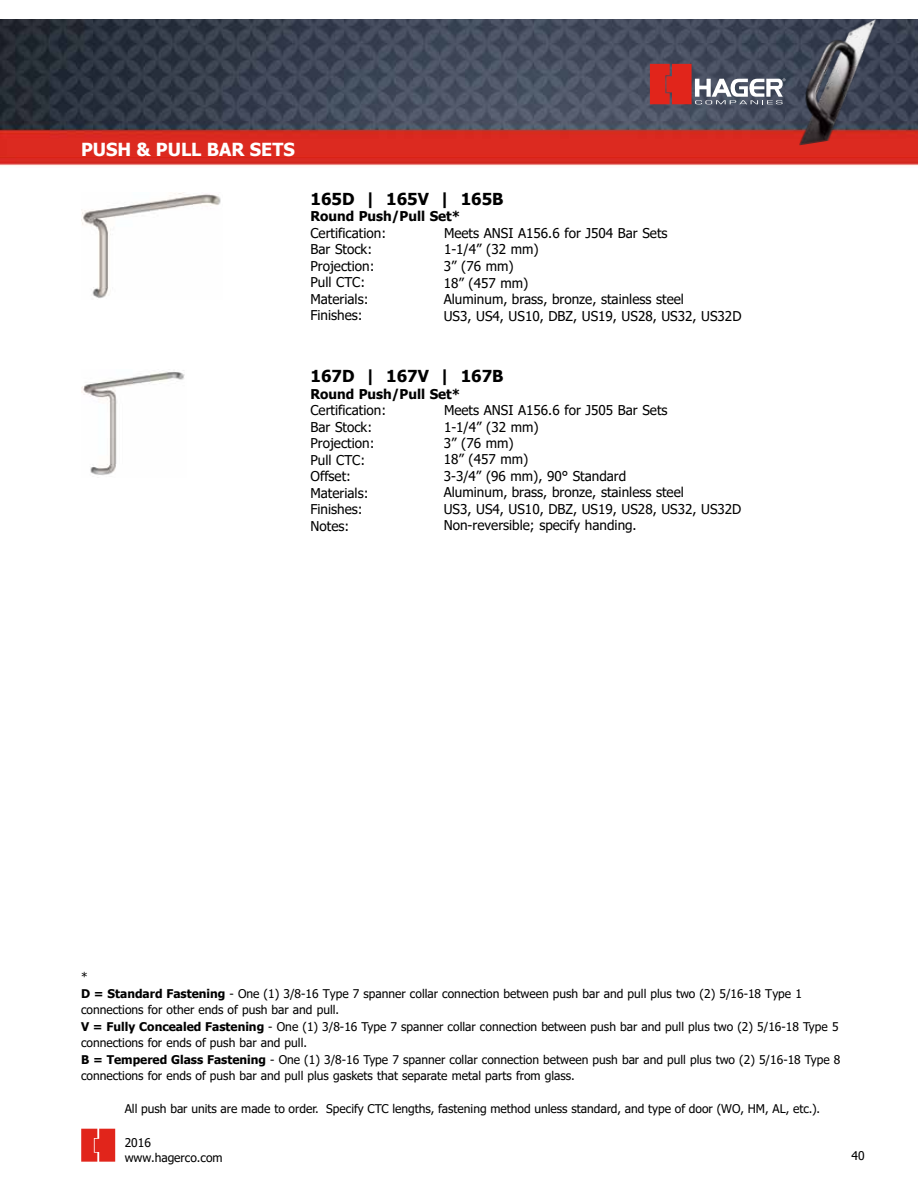
<style>
.page{position:relative;width:918px;height:1188px;background:#fff}
.page>*{position:absolute;margin:0;border:0;box-sizing:border-box;transform-origin:0 0}
.t1{font:700 18px "Tahoma";color:#fff}
.t2{font:700 16.5px "Tahoma";color:#000}
.t3{font:13.5px/16.5px "Tahoma";color:#000}
.t4{font:700 13.5px "Tahoma";color:#000}
.t5{font:12px/16.5px "Tahoma";color:#000}
.s1{font-weight:700}
</style>
<div class="page">
<svg style="left:81px;top:1129px;width:34px;height:33px"></svg>
<img style="left:0;top:19px;width:918px;height:147px">
<svg style="left:650px;top:64px;width:135px;height:40px;background:#956168"></svg>
<img style="left:81px;top:192px;width:140px;height:106px">
<img style="left:81px;top:372px;width:104px;height:103px">
<h1 class="t1" style="left:81px;top:137px;width:215px">PUSH &amp; PULL BAR SETS</h1>
<h2 class="t2" style="left:310px;top:187px;width:195px">165D | 165V | 165B</h2>
<p class="t4" style="left:310px;top:207px;width:151px">Round Push/Pull Set*</p>
<p class="t3" style="left:310px;top:225px;width:77px">Certification:</p>
<p class="t3" style="left:444px;top:225px;width:225px">Meets ANSI A156.6 for J504 Bar Sets</p>
<p class="t3" style="left:310px;top:242px;width:63px">Bar Stock:</p>
<p class="t3" style="left:444px;top:242px;width:96px">1-1/4” (32 mm)</p>
<p class="t3" style="left:310px;top:258px;width:66px">Projection:<br>Pull CTC:<br>Materials:<br>Finishes:</p>
<p class="t3" style="left:444px;top:259px;width:299px">3” (76 mm)<br>18” (457 mm)<br>Aluminum, brass, bronze, stainless steel<br>US3, US4, US10, DBZ, US19, US28, US32, US32D</p>
<h2 class="t2" style="left:310px;top:365px;width:195px">167D | 167V | 167B</h2>
<p class="t4" style="left:310px;top:384px;width:151px">Round Push/Pull Set*</p>
<p class="t3" style="left:310px;top:403px;width:77px">Certification:</p>
<p class="t3" style="left:444px;top:403px;width:225px">Meets ANSI A156.6 for J505 Bar Sets</p>
<p class="t3" style="left:310px;top:419px;width:63px">Bar Stock:</p>
<p class="t3" style="left:444px;top:419px;width:96px">1-1/4” (32 mm)</p>
<p class="t3" style="left:310px;top:436px;width:66px">Projection:<br>Pull CTC:<br>Offset:<br>Materials:<br>Finishes:<br>Notes:</p>
<p class="t3" style="left:444px;top:436px;width:299px">3” (76 mm)<br>18” (457 mm)<br>3-3/4” (96 mm), 90° Standard<br>Aluminum, brass, bronze, stainless steel<br>US3, US4, US10, DBZ, US19, US28, US32, US32D<br>Non-reversible; specify handing.</p>
<p class="t5" style="left:81px;top:969px;width:761px">*<br><span class="s1">D = Standard Fastening</span> - One (1) 3/8-16 Type 7 spanner collar connection between push bar and pull plus two (2) 5/16-18 Type 1 connections for other ends of push bar and pull.<br><span class="s1">V = Fully Concealed Fastening</span> - One (1) 3/8-16 Type 7 spanner collar connection between push bar and pull plus two (2) 5/16-18 Type 5 connections for ends of push bar and pull.<br><span class="s1">B = Tempered Glass Fastening</span> - One (1) 3/8-16 Type 7 spanner collar connection between push bar and pull plus two (2) 5/16-18 Type 8 connections for ends of push bar and pull plus gaskets that separate metal parts from glass.</p>
<p class="t5" style="left:125px;top:1101px;width:697px">All push bar units are made to order. Specify CTC lengths, fastening method unless standard, and type of door (WO, HM, AL, etc.).</p>
<p class="t5" style="left:125px;top:1136px;width:99px;line-height:14.4px">2016 www.hagerco.com</p>
<p class="t5" style="left:852px;top:1148px;width:15px">40</p>
</div>
